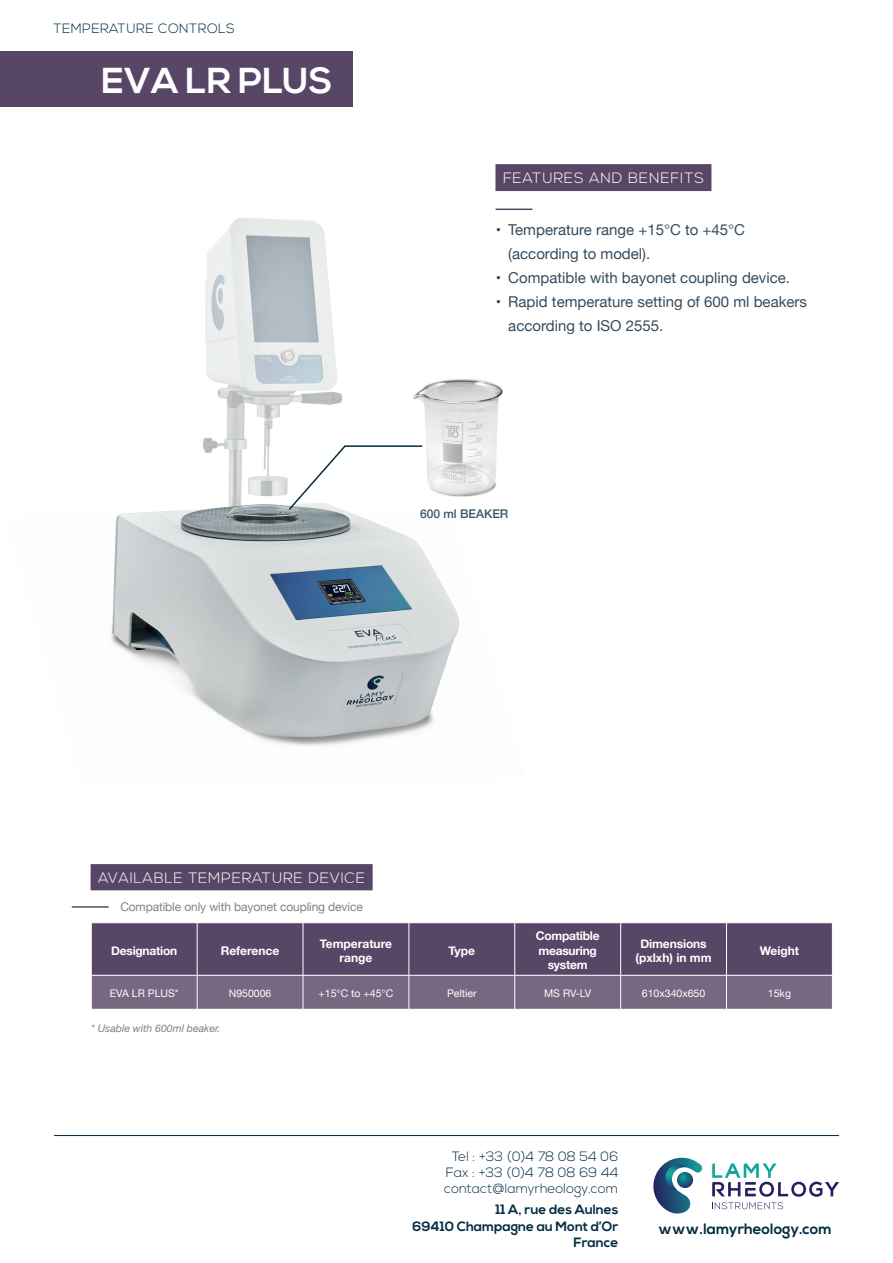
<style>
.page{position:relative;width:893px;height:1263px;background:#fff}
.page>*{position:absolute;margin:0;border:0;box-sizing:border-box;transform-origin:0 0}
.t1{font:700 36px "Nexa";color:#fff}
.t2{font:15px/24px "Helvetica Neue";color:#021e34}
.t3{font:300 15px "Nexa";letter-spacing:.05em;color:#fff}
.t4{font:700 15px "Nexa";color:#032c42}
.t5{font:300 13.5px/16.2px "Nexa";color:#032c42;text-align:center}
.t6{font:700 13.5px/16.2px "Nexa";color:#032c42;text-align:right}
.t7{font:300 13.5px "Nexa";letter-spacing:.03em;color:#032c42}
.t8{font:700 12px/14.4px "Helvetica Neue";letter-spacing:-.01em;color:#fff;text-align:center}
.t9{font:12px "Helvetica Neue";letter-spacing:-.01em;color:#808285}
.t10{font:500 12px "Helvetica Neue";color:#032c42}
.t11{font:10.5px "Helvetica Neue";color:#fff}
.t12{font:italic 10.5px "Helvetica Neue";color:#808285}
</style>
<div class="page">
<svg style="left:712px;top:1163px;width:127px;height:47px"></svg>
<svg style="left:653px;top:1158px;width:49px;height:56px"></svg>
<hr style="left:54px;top:1135px;width:785px;height:1px;background:#032c42">
<div style="left:0;top:51px;width:353px;height:56px;background:#584666"></div>
<hr style="left:496px;top:209px;width:36px;height:1px;background:#584666">
<svg style="left:90px;top:864px;width:283px;height:27px;background:#5d4b6a"></svg>
<hr style="left:72px;top:906px;width:37px;height:2px;background:#584666">
<svg style="left:92px;top:923px;width:740px;height:86px;background:#655471"></svg>
<hr style="left:197px;top:923px;width:1px;height:52px;background:#fff">
<hr style="left:303px;top:923px;width:1px;height:52px;background:#fff">
<hr style="left:409px;top:923px;width:1px;height:52px;background:#fff">
<hr style="left:514px;top:923px;width:1px;height:52px;background:#fff">
<hr style="left:620px;top:923px;width:1px;height:52px;background:#fff">
<hr style="left:726px;top:923px;width:1px;height:52px;background:#fff">
<hr style="left:91px;top:975px;width:106px;height:1px;background:#fff">
<hr style="left:197px;top:975px;width:106px;height:1px;background:#fff">
<hr style="left:197px;top:975px;width:1px;height:34px;background:#fff">
<hr style="left:303px;top:975px;width:106px;height:1px;background:#fff">
<hr style="left:303px;top:975px;width:1px;height:34px;background:#fff">
<hr style="left:409px;top:975px;width:106px;height:1px;background:#fff">
<hr style="left:409px;top:975px;width:1px;height:34px;background:#fff">
<hr style="left:515px;top:975px;width:106px;height:1px;background:#fff">
<hr style="left:514px;top:975px;width:1px;height:34px;background:#fff">
<hr style="left:621px;top:975px;width:105px;height:1px;background:#fff">
<hr style="left:620px;top:975px;width:1px;height:34px;background:#fff">
<hr style="left:726px;top:975px;width:107px;height:1px;background:#fff">
<hr style="left:726px;top:975px;width:1px;height:34px;background:#fff">
<svg style="left:495px;top:164px;width:217px;height:28px;background:#5e4d6c"></svg>
<img style="left:112px;top:218px;width:346px;height:519px">
<img style="left:411px;top:333px;width:92px;height:185px">
<svg style="left:287px;top:445px;width:137px;height:67px"></svg>
<p class="t7" style="left:53px;top:21px;width:183px">TEMPERATURE CONTROLS</p>
<p class="t1" style="left:101px;top:60px;width:233px">EVA LR PLUS</p>
<p class="t3" style="left:503px;top:169px;width:202px">FEATURES AND BENEFITS</p>
<p class="t2" style="left:508px;top:219px;width:238px;text-indent:-13px">• Temperature range +15°C to +45°C (according to model).</p>
<p class="t2" style="left:496px;top:267px;width:296px">• Compatible with bayonet coupling device.</p>
<p class="t2" style="left:508px;top:291px;width:300px;text-indent:-13px">• Rapid temperature setting of 600 ml beakers according to ISO 2555.</p>
<p class="t10" style="left:420px;top:505px;width:90px">600 ml BEAKER</p>
<p class="t3" style="left:98px;top:869px;width:269px">AVAILABLE TEMPERATURE DEVICE</p>
<p class="t9" style="left:120px;top:898px;width:244px">Compatible only with bayonet coupling device</p>
<p class="t8" style="left:111px;top:944px;width:68px">Designation</p>
<p class="t8" style="left:221px;top:944px;width:60px">Reference</p>
<p class="t8" style="left:320px;top:936px;width:74px">Temperature range</p>
<p class="t8" style="left:449px;top:944px;width:28px">Type</p>
<p class="t8" style="left:536px;top:929px;width:65px">Compatible measuring system</p>
<p class="t8" style="left:635px;top:936px;width:78px">Dimensions (pxlxh) in mm</p>
<p class="t8" style="left:760px;top:944px;width:41px">Weight</p>
<p class="t11" style="left:110px;top:986px;width:70px">EVA LR PLUS*</p>
<p class="t11" style="left:229px;top:986px;width:44px">N950006</p>
<p class="t11" style="left:319px;top:986px;width:76px">+15°C to +45°C</p>
<p class="t11" style="left:447px;top:986px;width:31px">Peltier</p>
<p class="t11" style="left:544px;top:986px;width:49px">MS RV-LV</p>
<p class="t11" style="left:642px;top:986px;width:65px">610x340x650</p>
<p class="t11" style="left:768px;top:986px;width:25px">15kg</p>
<p class="t12" style="left:91px;top:1020px;width:131px">* Usable with 600ml beaker.</p>
<p class="t5" style="left:444px;top:1149px;width:176px">Tel : +33 (0)4 78 08 54 06<br>Fax : +33 (0)4 78 08 69 44 contact@lamyrheology.com</p>
<p class="t6" style="left:413px;top:1202px;width:207px">11 A, rue des Aulnes<br>69410 Champagne au Mont d’Or<br>France</p>
<p class="t4" style="left:658px;top:1220px;width:175px">www.lamyrheology.com</p>
</div>
